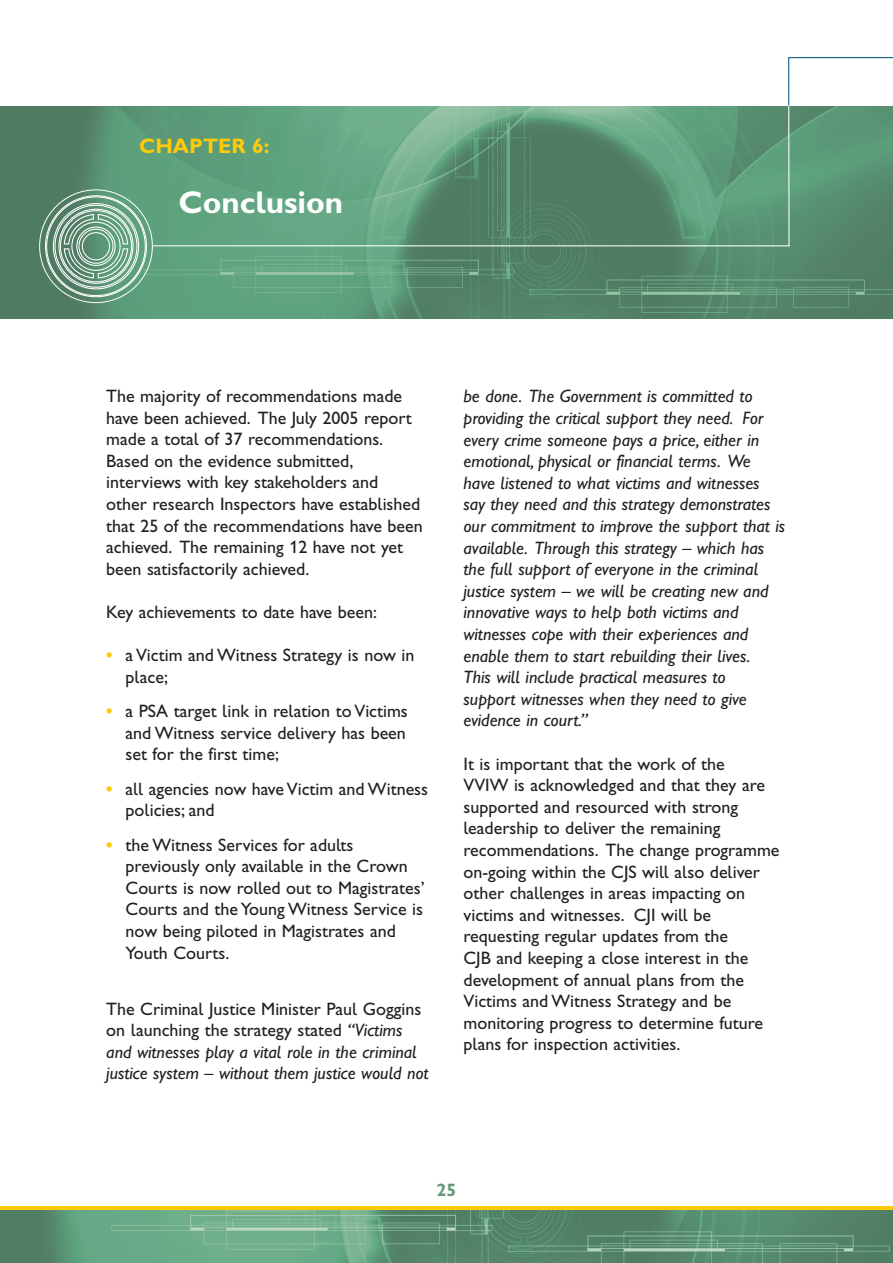
<style>
.page{position:relative;width:893px;height:1263px;background:#fff}
.page>*{position:absolute;margin:0;border:0;box-sizing:border-box;transform-origin:0 0}
.t1{font:31.5px "Gill Sans Hta Bold Plain";color:#fff}
.t2{font:21px "Gill Sans Hta Bold Plain";color:#feca0a}
.t3{font:18px/21.6px "Gill Sans Hta";color:#231f20}
.t4{font:italic 18px/21.6px "Gill Sans Hta";color:#231f20}
.t5{font:18px "Gill Sans Hta Bold Plain";color:#697}
.s1{font-family:"Gill Sans Hta Bold Plain";color:#feca0a}
.s2{font-style:normal}
</style>
<div class="page">
<svg style="left:1px;top:1206px;width:892px;height:5px;background:#ddbf1f"></svg>
<img style="left:1px;top:1211px;width:892px;height:52px">
<hr style="left:0;top:1206px;width:1px;height:57px;background:#feca0a">
<img style="left:0;top:106px;width:893px;height:213px">
<svg style="left:151px;top:106px;width:639px;height:141px;background:#609a7a"></svg>
<svg style="left:788px;top:57px;width:105px;height:50px"></svg>
<div style="left:60px;top:210px;width:72px;height:72px;border:1px solid #fff;border-radius:50%"></div>
<div style="left:58px;top:209px;width:76px;height:75px;border:1px solid #fff;border-radius:50%"></div>
<svg style="left:63px;top:213px;width:66px;height:66px;background:#84ac96"></svg>
<p class="t2" style="left:139px;top:139px;width:132px">CHAPTER 6:</p>
<h1 class="t1" style="left:178px;top:192px;width:166px">Conclusion</h1>
<p class="t3" style="left:106px;top:387px;width:318px">The majority of recommendations made have been achieved. The July 2005 report made a total of 37 recommendations.<br>Based on the evidence submitted, interviews with key stakeholders and other research Inspectors have established that 25 of the recommendations have been achieved. The remaining 12 have not yet been satisfactorily achieved.</p>
<p class="t3" style="left:106px;top:603px;width:272px">Key achievements to date have been:</p>
<p class="t3" style="left:126px;top:646px;width:290px;text-indent:-19px"><span class="s1">•</span> a Victim and Witness Strategy is now in place;</p>
<p class="t3" style="left:126px;top:702px;width:284px;text-align:justify;text-indent:-19px"><span class="s1">•</span> a PSA target link in relation to Victims and Witness service delivery has been set for the first time;</p>
<p class="t3" style="left:126px;top:779px;width:304px;text-indent:-19px"><span class="s1">•</span> all agencies now have Victim and Witness policies; and</p>
<p class="t3" style="left:126px;top:835px;width:300px;text-indent:-19px"><span class="s1">•</span> the Witness Services for adults previously only available in the Crown Courts is now rolled out to Magistrates’ Courts and the Young Witness Service is now being piloted in Magistrates and Youth Courts.</p>
<p class="t4" style="left:106px;top:999px;width:324px"><span class="s2">The Criminal Justice Minister Paul Goggins on launching the strategy stated</span> “Victims and witnesses play a vital role in the criminal justice system – without them justice would not</p>
<p class="t4" style="left:463px;top:387px;width:323px">be done. The Government is committed to providing the critical support they need. For every crime someone pays a price, either in emotional, physical or financial terms. We have listened to what victims and witnesses say they need and this strategy demonstrates our commitment to improve the support that is available. Through this strategy – which has the full support of everyone in the criminal justice system – we will be creating new and innovative ways to help both victims and witnesses cope with their experiences and enable them to start rebuilding their lives.<br>This will include practical measures to<br>support witnesses when they need to give evidence in court.”</p>
<p class="t3" style="left:463px;top:754px;width:317px">It is important that the work of the<br>VVIW is acknowledged and that they are supported and resourced with strong leadership to deliver the remaining recommendations. The change programme on-going within the CJS will also deliver other challenges in areas impacting on victims and witnesses. CJI will be requesting regular updates from the<br>CJB and keeping a close interest in the development of annual plans from the Victims and Witness Strategy and be monitoring progress to determine future plans for inspection activities.</p>
<p class="t5" style="left:437px;top:1184px;width:21px">25</p>
</div>
